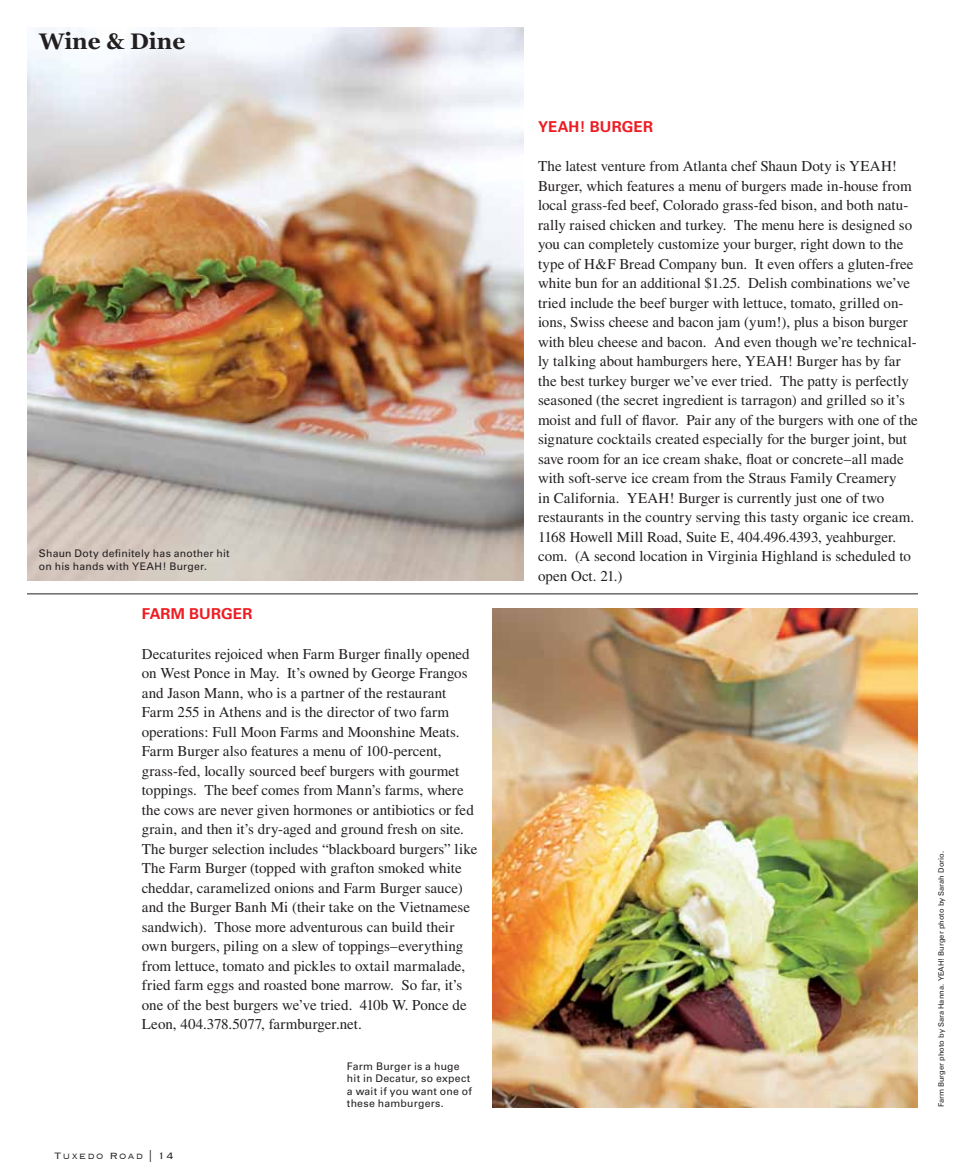
<style>
.page{position:relative;width:972px;height:1175px;background:#fff}
.page>*{position:absolute;margin:0;border:0;box-sizing:border-box;transform-origin:0 0}
.t1{font:700 22.5px "Georgia";color:#231f20}
.t2{font:15px/19.5px "Times";color:#231f20}
.t3{font:700 15px "Univers";letter-spacing:.01em;color:#ed1d24}
.t4{font:300 12px "Copperplate";letter-spacing:.1em;color:#231f20}
.t5{font:10.5px/12.6px "Univers";letter-spacing:.02em;color:#231f20}
.t6{font:7.5px "Univers";color:#231f20}
</style>
<div class="page">
<img style="left:27px;top:27px;width:497px;height:553px">
<img style="left:493px;top:608px;width:425px;height:499px">
<hr style="left:27px;top:593px;width:891px;height:1px;background:#231f20">
<h1 class="t1" style="left:39px;top:27px;width:148px">Wine &amp; Dine</h1>
<p class="t5" style="left:39px;top:547px;width:192px">Shaun Doty definitely has another hit on his hands with YEAH! Burger.</p>
<p class="t3" style="left:142px;top:605px;width:112px">FARM BURGER</p>
<p class="t2" style="left:142px;top:643px;width:337px">Decaturites rejoiced when Farm Burger finally opened on West Ponce in May. It’s owned by George Frangos and Jason Mann, who is a partner of the restaurant Farm 255 in Athens and is the director of two farm operations: Full Moon Farms and Moonshine Meats.<br>Farm Burger also features a menu of 100-percent, grass-fed, locally sourced beef burgers with gourmet toppings. The beef comes from Mann’s farms, where the cows are never given hormones or antibiotics or fed grain, and then it’s dry-aged and ground fresh on site.<br>The burger selection includes “blackboard burgers” like The Farm Burger (topped with grafton smoked white cheddar, caramelized onions and Farm Burger sauce) and the Burger Banh Mi (their take on the Vietnamese sandwich). Those more adventurous can build their own burgers, piling on a slew of toppings–everything from lettuce, tomato and pickles to oxtail marmalade, fried farm eggs and roasted bone marrow. So far, it’s one of the best burgers we’ve tried. 410b W. Ponce de Leon, 404.378.5077, farmburger.net.</p>
<p class="t4" style="left:54px;top:1147px;width:121px">Tuxedo Road | 14</p>
<p class="t5" style="left:347px;top:1059px;width:126px">Farm Burger is a huge hit in Decatur, so expect a wait if you want one of these hamburgers.</p>
<p class="t3" style="left:538px;top:118px;width:116px">YEAH! BURGER</p>
<p class="t2" style="left:538px;top:156px;width:381px">The latest venture from Atlanta chef Shaun Doty is YEAH!<br>Burger, which features a menu of burgers made in-house from local grass-fed beef, Colorado grass-fed bison, and both natu&shy;rally raised chicken and turkey. The menu here is designed so you can completely customize your burger, right down to the type of H&amp;F Bread Company bun. It even offers a gluten-free white bun for an additional $1.25. Delish combinations we’ve tried include the beef burger with lettuce, tomato, grilled on&shy;ions, Swiss cheese and bacon jam (yum!), plus a bison burger with bleu cheese and bacon. And even though we’re technical&shy;ly talking about hamburgers here, YEAH! Burger has by far the best turkey burger we’ve ever tried. The patty is perfectly seasoned (the secret ingredient is tarragon) and grilled so it’s moist and full of flavor. Pair any of the burgers with one of the signature cocktails created especially for the burger joint, but save room for an ice cream shake, float or concrete–all made with soft-serve ice cream from the Straus Family Creamery<br>in California. YEAH! Burger is currently just one of two restaurants in the country serving this tasty organic ice cream.<br>1168 Howell Mill Road, Suite E, 404.496.4393, yeahburger. com. (A second location in Virginia Highland is scheduled to open Oct. 21.)</p>
<p class="t6" style="left:937px;top:1107px;width:258px;rotate:-90deg">Farm Burger photo by Sara Hanna. YEAH! Burger photo by Sarah Dorio.</p>
</div>
